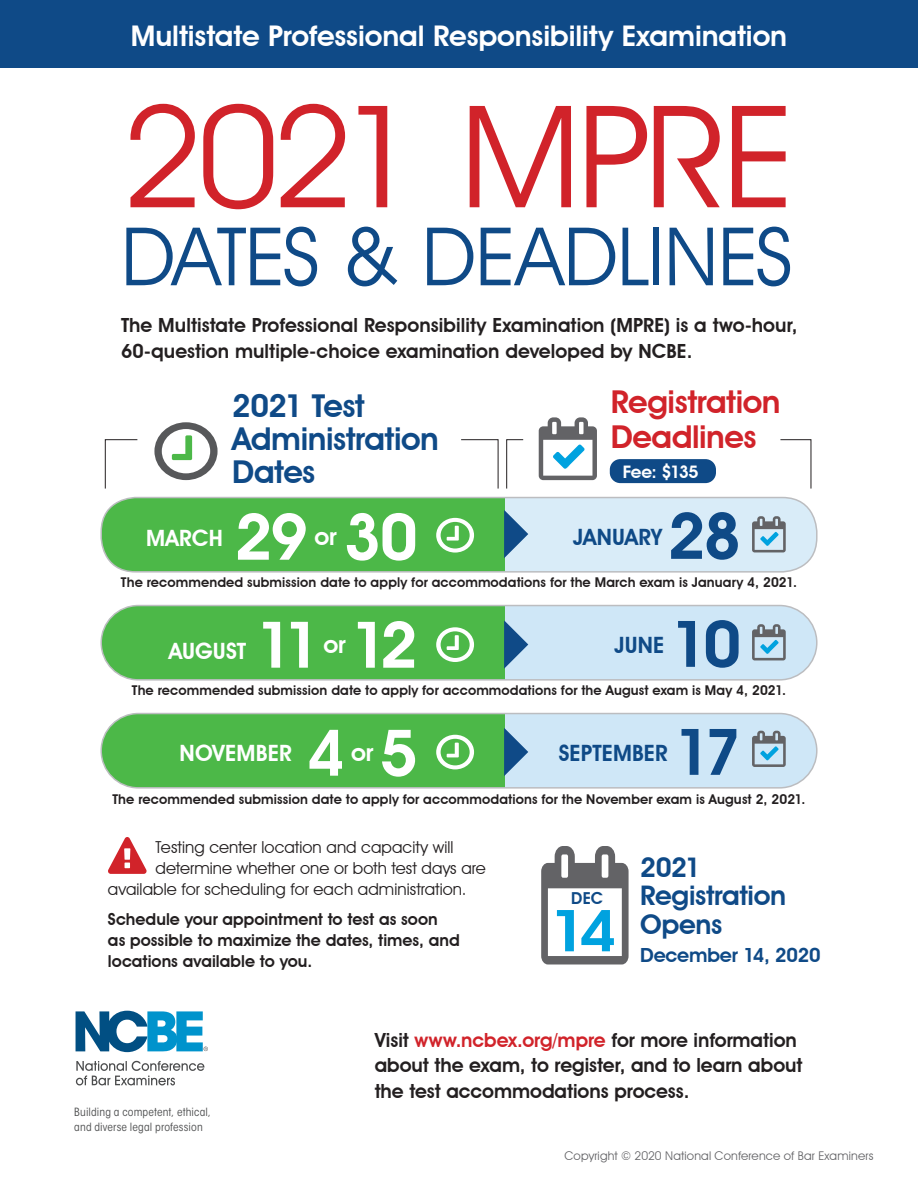
<style>
.page{position:relative;width:918px;height:1188px;background:#fff}
.page>*{position:absolute;margin:0;border:0;box-sizing:border-box;transform-origin:0 0}
.t1{font:142.5px "Avant Garde IT Cby BT";letter-spacing:-.04em;color:#d1232a}
.t2{font:81px "Avant Garde IT Cby BT";letter-spacing:-.01em;color:#0f4a87}
.t3{font:600 64.5px "Avant Garde IT Cby BT";letter-spacing:-.085em;color:#fff}
.t4{font:600 64.5px "Avant Garde IT Cby BT";color:#0f4a87}
.t5{font:600 58.05px "Avant Garde IT Cby BT";color:#00a2df;scale:1.13 1}
.t6{font:600 31.5px/33px "Avant Garde IT Cby BT";letter-spacing:-.015em;color:#0f4a87}
.t7{font:600 31.5px/34.5px "Avant Garde IT Cby BT";letter-spacing:-.015em;color:#d1232a}
.t8{font:600 28.5px "Avant Garde IT Cby BT";letter-spacing:-.005em;color:#fff}
.t9{font:600 27px/28.5px "Avant Garde IT Cby BT";letter-spacing:-.015em;color:#0f4a87}
.t10{font:600 24px "Avant Garde IT Cby BT";color:#fff}
.t11{font:600 22.5px "Avant Garde IT Cby BT";letter-spacing:.01em;color:#0f4a87}
.t12{font:600 22.5px "Avant Garde IT Cby BT";letter-spacing:.005em;color:#fff}
.t13{font:600 19.5px/25.5px "Avant Garde IT Cby BT";color:#231f20}
.t14{font:600 19.5px "Avant Garde IT Cby BT";letter-spacing:-.015em;color:#0f4a87}
.t15{font:600 17.25px "Avant Garde IT Cby BT";letter-spacing:-.02em;color:#fff}
.t16{font:16.5px "Avant Garde IT Cby BT";letter-spacing:.005em;color:#231f20}
.t17{font:600 16.5px/21px "Avant Garde IT Cby BT";color:#231f20}
.t18{font:600 16.5px "Avant Garde IT Cby BT";color:#0f4a87}
.t19{font:600 13.5px "Avant Garde IT Cby BT";letter-spacing:.01em;color:#231f20}
.t20{font:12px "Avant Garde IT Cby BT";letter-spacing:.015em;color:#636366}
.t21{font:condensed 11.25px/15px "ITC Avant Garde Std";letter-spacing:.01em;color:#4b4c4d}
.s1{color:#d1232a}
</style>
<div class="page">
<div style="left:0;top:0;width:918px;height:68px;background:#0f4a87"></div>
<svg style="left:108px;top:837px;width:39px;height:37px"></svg>
<svg style="left:154px;top:422px;width:64px;height:58px"></svg>
<div style="left:101px;top:498px;width:716px;height:74px;background:#d9ecf8;border-radius:34px"></div>
<div style="left:101px;top:498px;width:403px;height:74px;background:#4cb848"></div>
<div style="left:100px;top:497px;width:718px;height:76px;border:2px solid #bcbdc0;border-radius:34px"></div>
<div style="left:101px;top:606px;width:716px;height:74px;background:#cfe7f7;border-radius:37px"></div>
<div style="left:101px;top:606px;width:403px;height:74px;background:#4cb848"></div>
<div style="left:100px;top:605px;width:718px;height:76px;border:2px solid #bcbdc0;border-radius:37px"></div>
<div style="left:101px;top:714px;width:716px;height:74px;background:#cfe7f7;border-radius:37px"></div>
<div style="left:101px;top:714px;width:403px;height:74px;background:#4cb848"></div>
<div style="left:100px;top:713px;width:718px;height:76px;border:2px solid #bcbdc0;border-radius:37px"></div>
<div style="left:610px;top:459px;width:106px;height:24px;background:#0f4a87;border-radius:10px"></div>
<svg style="left:752px;top:516px;width:34px;height:36px"></svg>
<svg style="left:752px;top:624px;width:34px;height:36px"></svg>
<svg style="left:752px;top:731px;width:34px;height:36px"></svg>
<svg style="left:539px;top:417px;width:58px;height:63px"></svg>
<svg style="left:436px;top:518px;width:38px;height:35px"></svg>
<svg style="left:436px;top:627px;width:38px;height:35px"></svg>
<svg style="left:436px;top:735px;width:38px;height:34px"></svg>
<svg style="left:461px;top:439px;width:37px;height:50px"></svg>
<svg style="left:780px;top:439px;width:31px;height:50px"></svg>
<svg style="left:105px;top:439px;width:33px;height:50px"></svg>
<svg style="left:506px;top:439px;width:18px;height:50px"></svg>
<svg style="left:504px;top:510px;width:24px;height:48px"></svg>
<svg style="left:504px;top:621px;width:24px;height:48px"></svg>
<svg style="left:504px;top:728px;width:24px;height:48px"></svg>
<svg style="left:541px;top:846px;width:88px;height:119px"></svg>
<svg style="left:76px;top:1061px;width:128px;height:24px"></svg>
<svg style="left:76px;top:1011px;width:132px;height:41px"></svg>
<h1 class="t8" style="left:131px;top:19px;width:658px">Multistate Professional Responsibility Examination</h1>
<h1 class="t1" style="left:121px;top:70px;width:676px">2021 MPRE</h1>
<h1 class="t2" style="left:121px;top:207px;width:673px">DATES &amp; DEADLINES</h1>
<p class="t13" style="left:121px;top:313px;width:678px">The Multistate Professional Responsibility Examination (MPRE) is a two-hour,<br>60-question multiple-choice examination developed by NCBE.</p>
<h2 class="t6" style="left:232px;top:389px;width:208px">2021 Test<br>Administration<br>Dates</h2>
<h2 class="t7" style="left:611px;top:384px;width:171px">Registration<br>Deadlines</h2>
<p class="t15" style="left:623px;top:461px;width:78px">Fee: $135</p>
<h3 class="t4" style="left:668px;top:497px;width:75px">28</h3>
<p class="t19" style="left:121px;top:574px;width:678px">The recommended submission date to apply for accommodations for the March exam is January 4, 2021.</p>
<h3 class="t3" style="left:343px;top:498px;width:76px">30</h3>
<h3 class="t3" style="left:234px;top:498px;width:75px">29</h3>
<h3 class="t11" style="left:573px;top:524px;width:90px">JANUARY</h3>
<h3 class="t12" style="left:146px;top:525px;width:78px">MARCH</h3>
<h3 class="t10" style="left:315px;top:522px;width:24px">or</h3>
<h3 class="t4" style="left:670px;top:605px;width:73px">10</h3>
<p class="t19" style="left:132px;top:682px;width:656px">The recommended submission date to apply for accommodations for the August exam is May 4, 2021.</p>
<h3 class="t3" style="left:255px;top:606px;width:164px">11 12</h3>
<h3 class="t11" style="left:615px;top:632px;width:51px">JUNE</h3>
<h3 class="t10" style="left:323px;top:630px;width:24px">or</h3>
<h3 class="t12" style="left:169px;top:637px;width:79px">AUGUST</h3>
<h3 class="t4" style="left:673px;top:713px;width:69px">17</h3>
<p class="t19" style="left:113px;top:791px;width:694px">The recommended submission date to apply for accommodations for the November exam is August 2, 2021.</p>
<p class="t16" style="left:156px;top:837px;width:299px">Testing center location and capacity will</p>
<p class="t16" style="left:156px;top:858px;width:332px">determine whether one or both test days are</p>
<p class="t16" style="left:108px;top:879px;width:360px">available for scheduling for each administration.</p>
<p class="t17" style="left:108px;top:908px;width:353px">Schedule your appointment to test as soon<br>as possible to maximize the dates, times, and locations available to you.</p>
<p class="t5" style="left:549px;top:896px;width:62px">14</p>
<h3 class="t3" style="left:307px;top:714px;width:40px">4</h3>
<h3 class="t3" style="left:380px;top:714px;width:40px">5</h3>
<h3 class="t12" style="left:180px;top:739px;width:114px">NOVEMBER</h3>
<h3 class="t11" style="left:559px;top:740px;width:111px">SEPTEMBER</h3>
<h3 class="t10" style="left:351px;top:738px;width:24px">or</h3>
<h2 class="t9" style="left:640px;top:853px;width:147px">2021<br>Registration<br>Opens</h2>
<h2 class="t14" style="left:640px;top:943px;width:182px">December 14, 2020</h2>
<p class="t18" style="left:571px;top:889px;width:33px">DEC</p>
<p class="t21" style="left:74px;top:1105px;width:138px">Building a competent, ethical, and diverse legal profession</p>
<p class="t13" style="left:375px;top:1027px;width:429px">Visit <span class="s1">www.ncbex.org/mpre</span> for more information about the exam, to register, and to learn about the test accommodations process.</p>
<p class="t20" style="left:565px;top:1148px;width:310px">Copyright © 2020 National Conference of Bar Examiners</p>
</div>
